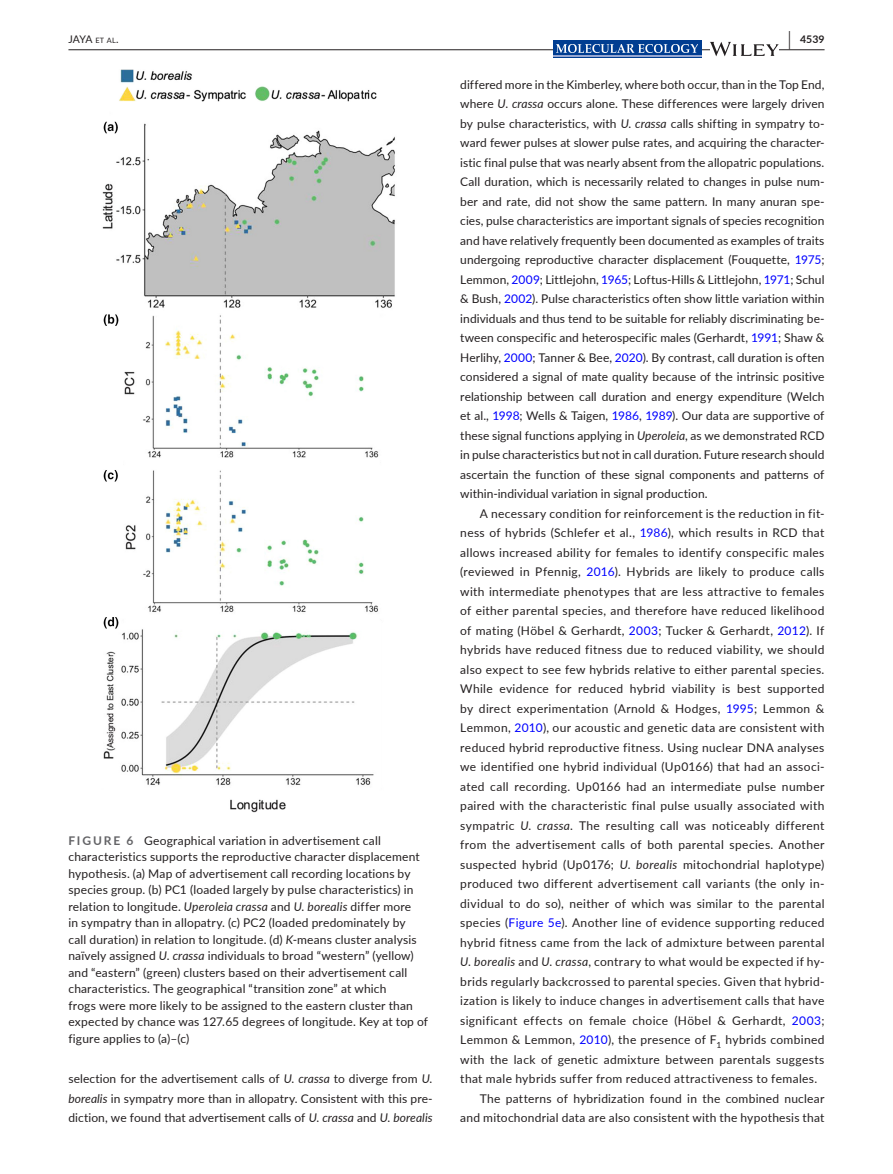
<style>
.page{position:relative;width:893px;height:1174px;background:#fff}
.page>*{position:absolute;margin:0;border:0;box-sizing:border-box;transform-origin:0 0}
.t1{font:12px/19.5px "Lato";letter-spacing:.025em;color:#231f20;text-align:justify}
.t2{font:10.5px "Lato";color:#231f20}
.t3{font:700 10.5px "Lato";color:#231f20}
.s1{font-size:7.35px}
.s2{font-size:19.5px}
.s3{font-weight:700;color:#636366}
.s4{font-style:italic}
.s5{color:#00f}
</style>
<div class="page">
<hr style="left:68px;top:49px;width:756px;height:1px;background:#231f20">
<div style="left:553px;top:41px;width:148px;height:17px;background:#003d91"></div>
<img style="left:556px;top:44px;width:142px;height:8px">
<hr style="left:553px;top:55px;width:148px;height:2px;background:#96a6d0">
<svg style="left:710px;top:42px;width:69px;height:14px"></svg>
<img style="left:102px;top:69px;width:293px;height:743px">
<p class="t2" style="left:68px;top:31px;width:52px">JAYA <span class="s1">et al</span>.</p>
<p class="t3" style="left:789px;top:31px;width:37px"><span class="s2">|</span> 4539</p>
<p class="t1" style="left:68px;top:831px;width:361px;line-height:16.5px;text-align:left"><span class="s3">FIGURE 6</span> Geographical variation in advertisement call characteristics supports the reproductive character displacement hypothesis. (a) Map of advertisement call recording locations by species group. (b) PC1 (loaded largely by pulse characteristics) in relation to longitude. <span class="s4">Uperoleia crassa</span> and <span class="s4">U. borealis</span> differ more<br>in sympatry than in allopatry. (c) PC2 (loaded predominately by<br>call duration) in relation to longitude. (d) <span class="s4">K</span>-means cluster analysis naïvely assigned <span class="s4">U. crassa</span> individuals to broad “western” (yellow) and “eastern” (green) clusters based on their advertisement call characteristics. The geographical “transition zone” at which<br>frogs were more likely to be assigned to the eastern cluster than expected by chance was 127.65 degrees of longitude. Key at top of figure applies to (a)–(c)</p>
<p class="t1" style="left:68px;top:1068px;width:366px">selection for the advertisement calls of <span class="s4">U. crassa</span> to diverge from <span class="s4">U. borealis</span> in sympatry more than in allopatry. Consistent with this pre&shy;diction, we found that advertisement calls of <span class="s4">U. crassa</span> and <span class="s4">U. borealis</span></p>
<p class="t1" style="left:460px;top:74px;width:366px">differed more in the Kimberley, where both occur, than in the Top End, where <span class="s4">U. crassa</span> occurs alone. These differences were largely driven by pulse characteristics, with <span class="s4">U. crassa</span> calls shifting in sympatry to&shy;ward fewer pulses at slower pulse rates, and acquiring the character&shy;istic final pulse that was nearly absent from the allopatric populations.<br>Call duration, which is necessarily related to changes in pulse num&shy;ber and rate, did not show the same pattern. In many anuran spe&shy;cies, pulse characteristics are important signals of species recognition and have relatively frequently been documented as examples of traits undergoing reproductive character displacement (Fouquette, <span class="s5">1975</span>; Lemmon, <span class="s5">2009</span>; Littlejohn, <span class="s5">1965</span>; Loftus-Hills &amp; Littlejohn, <span class="s5">1971</span>; Schul &amp; Bush, <span class="s5">2002</span>). Pulse characteristics often show little variation within individuals and thus tend to be suitable for reliably discriminating be&shy;tween conspecific and heterospecific males (Gerhardt, <span class="s5">1991</span>; Shaw &amp; Herlihy, <span class="s5">2000</span>; Tanner &amp; Bee, <span class="s5">2020</span>). By contrast, call duration is often considered a signal of mate quality because of the intrinsic positive relationship between call duration and energy expenditure (Welch et al., <span class="s5">1998</span>; Wells &amp; Taigen, <span class="s5">1986</span>, <span class="s5">1989</span>). Our data are supportive of these signal functions applying in <span class="s4">Uperoleia</span>, as we demonstrated RCD in pulse characteristics but not in call duration. Future research should ascertain the function of these signal components and patterns of within-individual variation in signal production.</p>
<p class="t1" style="left:480px;top:503px;width:346px">A necessary condition for reinforcement is the reduction in fit-</p>
<p class="t1" style="left:460px;top:522px;width:366px">ness of hybrids (Schlefer et al., <span class="s5">1986</span>), which results in RCD that</p>
<p class="t1" style="left:460px;top:542px;width:366px">allows increased ability for females to identify conspecific males</p>
<p class="t1" style="left:460px;top:561px;width:366px">(reviewed in Pfennig, <span class="s5">2016</span>). Hybrids are likely to produce calls</p>
<p class="t1" style="left:460px;top:581px;width:366px">with intermediate phenotypes that are less attractive to females</p>
<p class="t1" style="left:460px;top:600px;width:366px">of either parental species, and therefore have reduced likelihood</p>
<p class="t1" style="left:460px;top:620px;width:366px">of mating (Höbel &amp; Gerhardt, <span class="s5">2003</span>; Tucker &amp; Gerhardt, <span class="s5">2012</span>). If</p>
<p class="t1" style="left:460px;top:639px;width:366px">hybrids have reduced fitness due to reduced viability, we should</p>
<p class="t1" style="left:460px;top:659px;width:366px">also expect to see few hybrids relative to either parental species.</p>
<p class="t1" style="left:460px;top:678px;width:366px">While evidence for reduced hybrid viability is best supported</p>
<p class="t1" style="left:460px;top:698px;width:366px">by direct experimentation (Arnold &amp; Hodges, <span class="s5">1995</span>; Lemmon &amp;</p>
<p class="t1" style="left:460px;top:717px;width:366px">Lemmon, <span class="s5">2010</span>), our acoustic and genetic data are consistent with</p>
<p class="t1" style="left:460px;top:737px;width:366px">reduced hybrid reproductive fitness. Using nuclear DNA analyses</p>
<p class="t1" style="left:460px;top:756px;width:366px">we identified one hybrid individual (Up0166) that had an associ-</p>
<p class="t1" style="left:460px;top:776px;width:366px">ated call recording. Up0166 had an intermediate pulse number</p>
<p class="t1" style="left:460px;top:795px;width:366px">paired with the characteristic final pulse usually associated with</p>
<p class="t1" style="left:460px;top:815px;width:366px">sympatric <span class="s4">U. crassa</span>. The resulting call was noticeably different</p>
<p class="t1" style="left:460px;top:834px;width:366px">from the advertisement calls of both parental species. Another</p>
<p class="t1" style="left:460px;top:854px;width:366px">suspected hybrid (Up0176; <span class="s4">U. borealis</span> mitochondrial haplotype)</p>
<p class="t1" style="left:460px;top:873px;width:366px">produced two different advertisement call variants (the only in-</p>
<p class="t1" style="left:460px;top:893px;width:366px">dividual to do so), neither of which was similar to the parental</p>
<p class="t1" style="left:460px;top:912px;width:366px">species (<span class="s5">Figure 5e</span>). Another line of evidence supporting reduced</p>
<p class="t1" style="left:460px;top:932px;width:366px">hybrid fitness came from the lack of admixture between parental</p>
<p class="t1" style="left:460px;top:951px;width:366px"><span class="s4">U. borealis</span> and <span class="s4">U. crassa</span>, contrary to what would be expected if hy-</p>
<p class="t1" style="left:460px;top:971px;width:366px">brids regularly backcrossed to parental species. Given that hybrid-</p>
<p class="t1" style="left:460px;top:990px;width:366px">ization is likely to induce changes in advertisement calls that have</p>
<p class="t1" style="left:460px;top:1010px;width:366px">significant effects on female choice (Höbel &amp; Gerhardt, <span class="s5">2003</span>;</p>
<p class="t1" style="left:460px;top:1029px;width:366px">Lemmon &amp; Lemmon, <span class="s5">2010</span>), the presence of F<sub>1</sub> hybrids combined</p>
<p class="t1" style="left:460px;top:1049px;width:366px">with the lack of genetic admixture between parentals suggests</p>
<p class="t1" style="left:460px;top:1068px;width:359px">that male hybrids suffer from reduced attractiveness to females.</p>
<p class="t1" style="left:480px;top:1088px;width:346px">The patterns of hybridization found in the combined nuclear</p>
<p class="t1" style="left:460px;top:1107px;width:366px">and mitochondrial data are also consistent with the hypothesis that</p>
</div>
